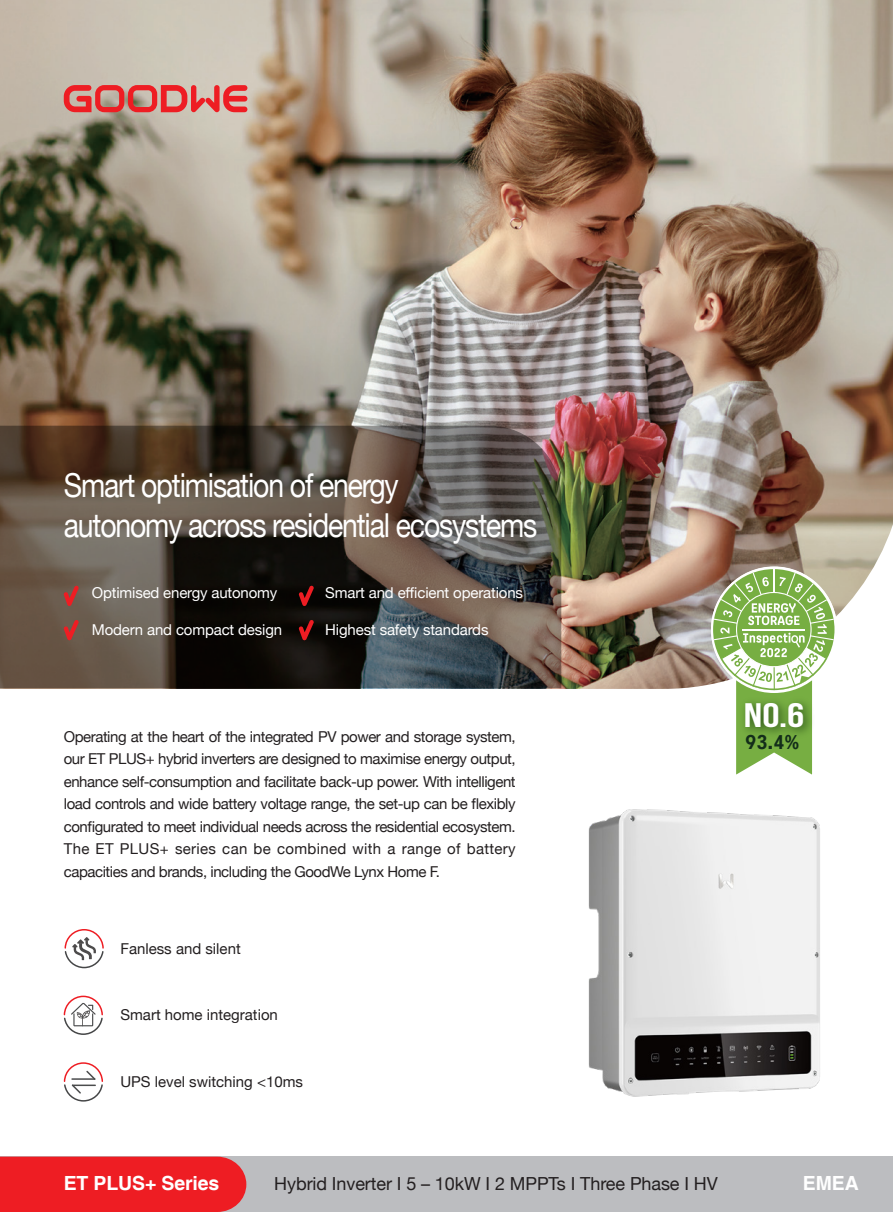
<style>
.page{position:relative;width:893px;height:1212px;background:#fff}
.page>*{position:absolute;margin:0;border:0;box-sizing:border-box;transform-origin:0 0}
.t1{font:33.9px "Bebas Neue";color:#fff;scale:1.28 1}
.t2{font:33px "Helvetica Neue";letter-spacing:-.04em;color:#fff;scale:.86 1}
.t3{font:700 condensed 20.25px "Harmonia Sans W02";color:#132d1a}
.t4{font:700 19.5px "Helvetica";letter-spacing:-.01em;color:#fff}
.t5{font:18px "Helvetica Neue";letter-spacing:-.005em;color:#231f20}
.t6{font:15px/22.5px "Helvetica Neue";color:#231f20;text-align:justify}
.t7{font:15px "Helvetica Neue";letter-spacing:-.01em;color:#fff}
</style>
<div class="page">
<img style="left:0;top:0;width:893px;height:689px">
<svg style="left:64px;top:85px;width:183px;height:27px;background:#d96a66"></svg>
<svg style="left:0;top:426px;width:561px;height:262px;background:#4f463e"></svg>
<div style="left:0;top:1156px;width:893px;height:56px;background:#bcbdc0"></div>
<div style="left:0;top:1156px;width:246px;height:56px;background:#ee1d23"></div>
<img style="left:588px;top:809px;width:232px;height:288px">
<svg style="left:64px;top:585px;width:15px;height:21px"></svg>
<svg style="left:299px;top:585px;width:15px;height:21px"></svg>
<svg style="left:64px;top:620px;width:15px;height:20px"></svg>
<svg style="left:299px;top:620px;width:15px;height:20px"></svg>
<svg style="left:63px;top:1062px;width:40px;height:40px"></svg>
<svg style="left:713px;top:569px;width:121px;height:206px"></svg>
<svg style="left:63px;top:995px;width:40px;height:40px"></svg>
<svg style="left:64px;top:929px;width:40px;height:40px"></svg>
<p class="t2" style="left:64px;top:462px;width:391px">Smart optimisation of energy</p>
<p class="t2" style="left:64px;top:501px;width:552px">autonomy across residential ecosystems</p>
<p class="t7" style="left:92px;top:582px;width:187px">Optimised energy autonomy</p>
<p class="t7" style="left:325px;top:582px;width:199px">Smart and efficient operations</p>
<p class="t7" style="left:92px;top:618px;width:192px">Modern and compact design</p>
<p class="t7" style="left:325px;top:618px;width:165px">Highest safety standards</p>
<p class="t6" style="left:64px;top:726px;width:453px">Operating at the heart of the integrated PV power and storage system, our ET PLUS+ hybrid inverters are designed to maximise energy output, enhance self-consumption and facilitate back-up power. With intelligent load controls and wide battery voltage range, the set-up can be flexibly configurated to meet individual needs across the residential ecosystem.<br>The ET PLUS+ series can be combined with a range of battery capacities and brands, including the GoodWe Lynx Home F.</p>
<p class="t6" style="left:120px;top:938px;width:122px">Fanless and silent</p>
<p class="t6" style="left:120px;top:1004px;width:159px">Smart home integration</p>
<p class="t6" style="left:120px;top:1071px;width:184px">UPS level switching &lt;10ms</p>
<p class="t1" style="left:744px;top:696px;width:49px">No.6</p>
<p class="t3" style="left:745px;top:729px;width:55px">93.4%</p>
<p class="t4" style="left:64px;top:1171px;width:157px">ET PLUS+ Series</p>
<p class="t5" style="left:274px;top:1170px;width:445px">Hybrid Inverter I 5 – 10kW I 2 MPPTs I Three Phase I HV</p>
<p class="t4" style="left:803px;top:1171px;width:58px">EMEA</p>
</div>
